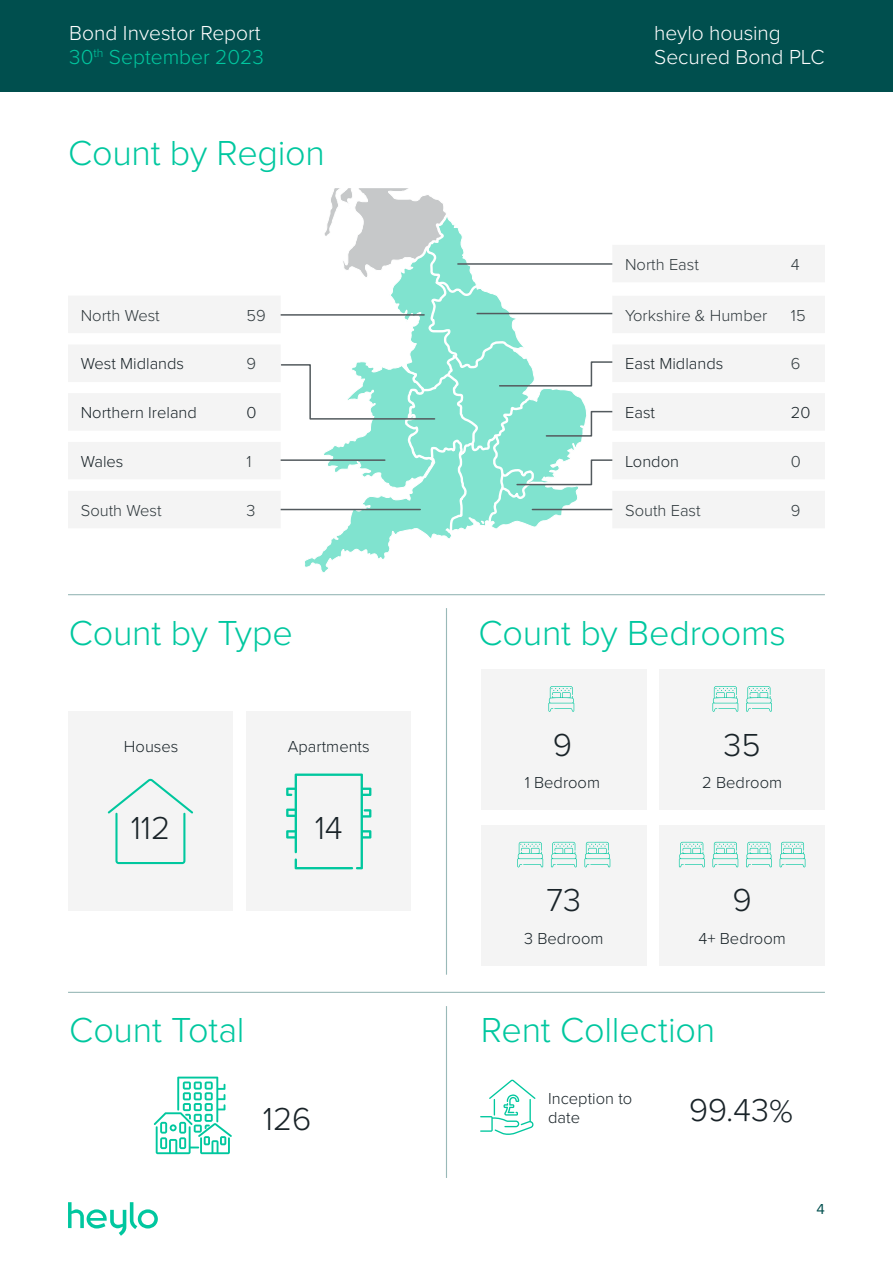
<style>
.page{position:relative;width:893px;height:1263px;background:#fff}
.page>*{position:absolute;margin:0;border:0;box-sizing:border-box;transform-origin:0 0}
.t1{font:300 36px "Proxima Nova";letter-spacing:-.005em;color:#00c79f}
.t2{font:300 33px "Proxima Nova";color:#192328}
.t3{font:300 21px/24px "Proxima Nova";color:#fff}
.t4{font:300 16.5px/19.5px "Proxima Nova";color:#192328}
.t5{font:300 16.5px "Proxima Nova";color:#30393d}
.t6{font:15px "Proxima Nova";color:#004f4e}
.s1{color:#00c79f}
</style>
<div class="page">
<div style="left:0;top:0;width:893px;height:91px;background:#004f4e"></div>
<div style="left:246px;top:712px;width:165px;height:199px;background:#f4f4f4"></div>
<div style="left:659px;top:825px;width:166px;height:140px;background:#f4f4f4"></div>
<div style="left:659px;top:669px;width:166px;height:141px;background:#f4f4f4"></div>
<div style="left:68px;top:712px;width:165px;height:199px;background:#f4f4f4"></div>
<div style="left:481px;top:825px;width:166px;height:140px;background:#f4f4f4"></div>
<div style="left:481px;top:669px;width:166px;height:141px;background:#f4f4f4"></div>
<svg style="left:68px;top:188px;width:757px;height:383px"></svg>
<hr style="left:446px;top:608px;width:1px;height:367px;background:#99b9b8">
<hr style="left:446px;top:1006px;width:1px;height:172px;background:#99b9b8">
<hr style="left:68px;top:594px;width:757px;height:1px;background:#99b9b8">
<hr style="left:68px;top:992px;width:757px;height:1px;background:#99b9b8">
<svg style="left:286px;top:773px;width:85px;height:96px"></svg>
<svg style="left:480px;top:1079px;width:55px;height:56px"></svg>
<svg style="left:154px;top:1076px;width:78px;height:78px"></svg>
<svg style="left:108px;top:778px;width:85px;height:86px"></svg>
<svg style="left:68px;top:1202px;width:90px;height:34px"></svg>
<svg style="left:517px;top:842px;width:26px;height:25px"></svg>
<svg style="left:551px;top:842px;width:26px;height:25px"></svg>
<svg style="left:584px;top:842px;width:26px;height:25px"></svg>
<svg style="left:548px;top:686px;width:26px;height:26px"></svg>
<svg style="left:712px;top:686px;width:26px;height:26px"></svg>
<svg style="left:746px;top:686px;width:26px;height:26px"></svg>
<svg style="left:679px;top:842px;width:26px;height:25px"></svg>
<svg style="left:712px;top:842px;width:26px;height:25px"></svg>
<svg style="left:746px;top:842px;width:26px;height:25px"></svg>
<svg style="left:780px;top:842px;width:25px;height:25px"></svg>
<p class="t3" style="left:69px;top:20px;width:196px">Bond Investor Report<br><span class="s1">30</span><sup>th</sup> <span class="s1">September 2023</span></p>
<h1 class="t1" style="left:68px;top:126px;width:258px">Count by Region</h1>
<p class="t5" style="left:81px;top:303px;width:81px">North West</p>
<p class="t5" style="left:247px;top:303px;width:21px">59</p>
<p class="t4" style="left:81px;top:353px;width:105px">West Midlands</p>
<p class="t5" style="left:247px;top:351px;width:11px">9</p>
<p class="t4" style="left:81px;top:402px;width:118px">Northern Ireland</p>
<p class="t4" style="left:247px;top:402px;width:12px">0</p>
<p class="t4" style="left:81px;top:451px;width:44px">Wales</p>
<p class="t5" style="left:247px;top:449px;width:7px">1</p>
<p class="t5" style="left:81px;top:498px;width:82px">South West</p>
<p class="t5" style="left:247px;top:498px;width:10px">3</p>
<h1 class="t1" style="left:69px;top:606px;width:226px">Count by Type</h1>
<p class="t4" style="left:124px;top:736px;width:56px">Houses</p>
<h2 class="t2" style="left:131px;top:803px;width:41px">112</h2>
<p class="t4" style="left:288px;top:736px;width:83px">Apartments</p>
<h2 class="t2" style="left:315px;top:803px;width:30px">14</h2>
<h1 class="t1" style="left:69px;top:1003px;width:177px">Count Total</h1>
<h2 class="t2" style="left:263px;top:1094px;width:50px">126</h2>
<p class="t3" style="left:654px;top:20px;width:172px">heylo housing<br>Secured Bond PLC</p>
<p class="t5" style="left:625px;top:252px;width:75px">North East</p>
<p class="t5" style="left:791px;top:252px;width:10px">4</p>
<p class="t5" style="left:625px;top:303px;width:144px">Yorkshire &amp; Humber</p>
<p class="t5" style="left:791px;top:303px;width:16px">15</p>
<p class="t4" style="left:625px;top:353px;width:100px">East Midlands</p>
<p class="t5" style="left:791px;top:351px;width:11px">6</p>
<p class="t4" style="left:625px;top:402px;width:32px">East</p>
<p class="t4" style="left:791px;top:402px;width:21px">20</p>
<p class="t4" style="left:625px;top:451px;width:55px">London</p>
<p class="t5" style="left:791px;top:449px;width:12px">0</p>
<p class="t5" style="left:625px;top:498px;width:77px">South East</p>
<p class="t5" style="left:791px;top:498px;width:11px">9</p>
<h1 class="t1" style="left:479px;top:606px;width:309px">Count by Bedrooms</h1>
<h2 class="t2" style="left:553px;top:720px;width:21px">9</h2>
<h2 class="t2" style="left:724px;top:720px;width:39px">35</h2>
<p class="t4" style="left:525px;top:772px;width:77px">1 Bedroom</p>
<p class="t4" style="left:702px;top:772px;width:81px">2 Bedroom</p>
<h2 class="t2" style="left:547px;top:875px;width:36px">73</h2>
<h2 class="t2" style="left:732px;top:875px;width:21px">9</h2>
<p class="t4" style="left:524px;top:928px;width:81px">3 Bedroom</p>
<p class="t4" style="left:698px;top:928px;width:89px">4+ Bedroom</p>
<h1 class="t1" style="left:481px;top:1003px;width:236px">Rent Collection</h1>
<p class="t4" style="left:548px;top:1088px;width:86px">Inception to date</p>
<h2 class="t2" style="left:689px;top:1085px;width:106px;rotate:1deg">99.43%</h2>
<p class="t6" style="left:817px;top:1198px;width:10px">4</p>
</div>
